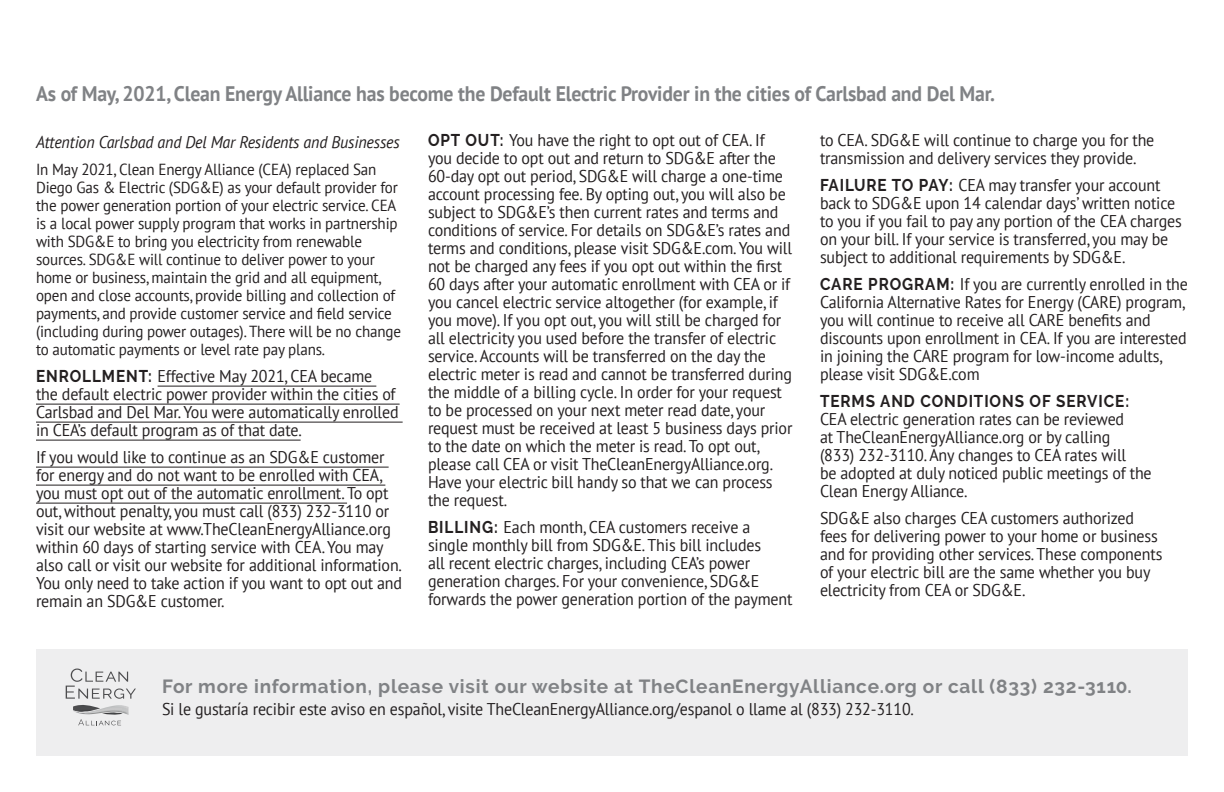
<style>
.page{position:relative;width:1224px;height:792px;background:#fff}
.page>*{position:absolute;margin:0;border:0;box-sizing:border-box;transform-origin:0 0}
.t1{font:700 21px "PT Sans";letter-spacing:-.01em;color:#808285;scale:.94 1}
.H3{font:700 19px "Raleway";letter-spacing:.04em;color:#808285}
.T_Cs{font:17px/18px "PT Sans";letter-spacing:-.01em;color:#231f20;scale:.94 1}
.t2{font:italic 17px "PT Sans";letter-spacing:-.01em;color:#231f20;scale:.94 1}
.T_Cs-2{font:16px/18px "PT Sans";letter-spacing:-.01em;color:#231f20;scale:.94 1}
.s1{font-family:"Raleway";font-weight:700}
</style>
<div class="page">
<div style="left:36px;top:649px;width:1152px;height:107px;background:#eeeeef"></div>
<hr style="left:158px;top:386px;width:218px;height:1px;background:#231f20">
<hr style="left:36px;top:404px;width:364px;height:1px;background:#231f20">
<hr style="left:36px;top:422px;width:367px;height:1px;background:#231f20">
<hr style="left:36px;top:440px;width:265px;height:1px;background:#231f20">
<hr style="left:36px;top:467px;width:353px;height:1px;background:#231f20">
<hr style="left:36px;top:485px;width:349px;height:1px;background:#231f20">
<hr style="left:36px;top:503px;width:311px;height:1px;background:#231f20">
<svg style="left:66px;top:669px;width:70px;height:56px"></svg>
<p class="t1" style="left:36px;top:79px;width:1022px">As of May, 2021, Clean Energy Alliance has become the Default Electric Provider in the cities of Carlsbad and Del Mar.</p>
<p class="t2" style="left:36px;top:131px;width:389px">Attention Carlsbad and Del Mar Residents and Businesses</p>
<p class="T_Cs-2" style="left:36px;top:160px;width:390px">In May 2021, Clean Energy Alliance (CEA) replaced San Diego Gas &amp; Electric (SDG&amp;E) as your default provider for the power generation portion of your electric service. CEA is a local power supply program that works in partnership with SDG&amp;E to bring you electricity from renewable sources. SDG&amp;E will continue to deliver power to your home or business, maintain the grid and all equipment, open and close accounts, provide billing and collection of payments, and provide customer service and field service (including during power outages). There will be no change to automatic payments or level rate pay plans.</p>
<p class="T_Cs" style="left:36px;top:367px;width:387px"><span class="s1">ENROLLMENT:</span> Effective May 2021, CEA became<br>the default electric power provider within the cities of Carlsbad and Del Mar. You were automatically enrolled in CEA’s default program as of that date.</p>
<p class="T_Cs" style="left:36px;top:448px;width:391px">If you would like to continue as an SDG&amp;E customer for energy and do not want to be enrolled with CEA, you must opt out of the automatic enrollment. To opt out, without penalty, you must call (833) 232-3110 or visit our website at www.TheCleanEnergyAlliance.org within 60 days of starting service with CEA. You may also call or visit our website for additional information.<br>You only need to take action if you want to opt out and remain an SDG&amp;E customer.</p>
<p class="T_Cs" style="left:428px;top:130px;width:389px"><span class="s1">OPT OUT:</span> You have the right to opt out of CEA. If you decide to opt out and return to SDG&amp;E after the 60-day opt out period, SDG&amp;E will charge a one-time account processing fee. By opting out, you will also be subject to SDG&amp;E’s then current rates and terms and conditions of service. For details on SDG&amp;E’s rates and terms and conditions, please visit SDG&amp;E.com. You will not be charged any fees if you opt out within the first 60 days after your automatic enrollment with CEA or if you cancel electric service altogether (for example, if you move). If you opt out, you will still be charged for all electricity you used before the transfer of electric service. Accounts will be transferred on the day the electric meter is read and cannot be transferred during the middle of a billing cycle. In order for your request to be processed on your next meter read date, your request must be received at least 5 business days prior to the date on which the meter is read. To opt out, please call CEA or visit TheCleanEnergyAlliance.org.<br>Have your electric bill handy so that we can process the request.</p>
<p class="T_Cs" style="left:428px;top:517px;width:389px"><span class="s1">BILLING:</span> Each month, CEA customers receive a single monthly bill from SDG&amp;E. This bill includes<br>all recent electric charges, including CEA’s power generation charges. For your convenience, SDG&amp;E forwards the power generation portion of the payment</p>
<p class="T_Cs" style="left:820px;top:130px;width:357px">to CEA. SDG&amp;E will continue to charge you for the transmission and delivery services they provide.</p>
<p class="T_Cs" style="left:820px;top:175px;width:386px"><span class="s1">FAILURE TO PAY:</span> CEA may transfer your account back to SDG&amp;E upon 14 calendar days’ written notice to you if you fail to pay any portion of the CEA charges on your bill. If your service is transferred, you may be subject to additional requirements by SDG&amp;E.</p>
<p class="T_Cs" style="left:820px;top:274px;width:393px"><span class="s1">CARE PROGRAM:</span> If you are currently enrolled in the California Alternative Rates for Energy (CARE) program, you will continue to receive all CARE benefits and discounts upon enrollment in CEA. If you are interested in joining the CARE program for low-income adults, please visit SDG&amp;E.com</p>
<p class="T_Cs" style="left:820px;top:391px;width:354px"><span class="s1">TERMS AND CONDITIONS OF SERVICE:<br></span>CEA electric generation rates can be reviewed<br>at TheCleanEnergyAlliance.org or by calling<br>(833) 232-3110. Any changes to CEA rates will<br>be adopted at duly noticed public meetings of the Clean Energy Alliance.</p>
<p class="T_Cs" style="left:820px;top:508px;width:366px">SDG&amp;E also charges CEA customers authorized fees for delivering power to your home or business and for providing other services. These components of your electric bill are the same whether you buy electricity from CEA or SDG&amp;E.</p>
<h4 class="H3" style="left:162px;top:675px;width:971px">For more information, please visit our website at TheCleanEnergyAlliance.org or call (833) 232-3110.</h4>
<p class="T_Cs" style="left:162px;top:700px;width:802px">Si le gustaría recibir este aviso en español, visite TheCleanEnergyAlliance.org/espanol o llame al (833) 232-3110.</p>
</div>
